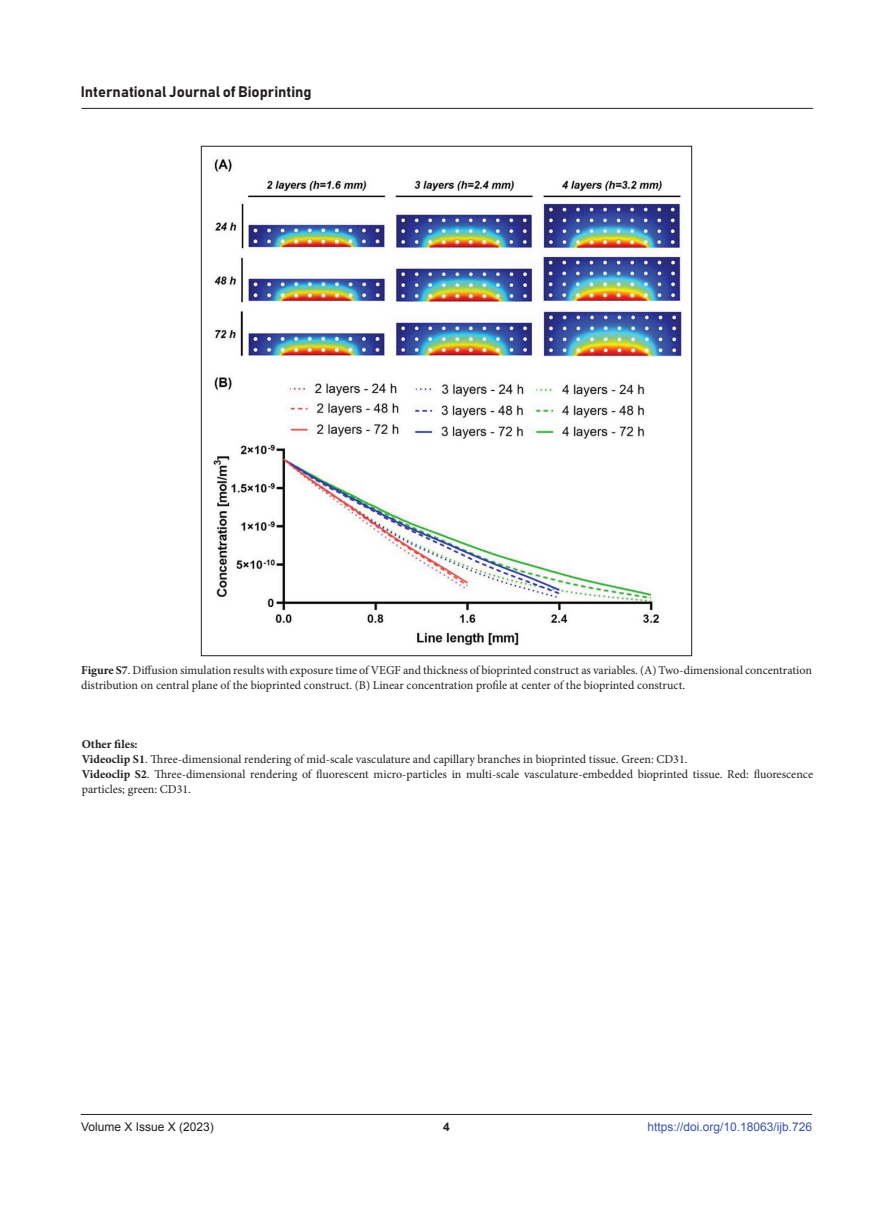
<style>
.page{position:relative;width:893px;height:1212px;background:#fff}
.page>*{position:absolute;margin:0;border:0;box-sizing:border-box;transform-origin:0 0}
.t1{font:15px "Bahnschrift";color:#231f20}
.figLends{font:12px/15px "Minion Pro";color:#231f20}
.t2{font:12px "Arial";color:#3a53a3}
.t3{font:12px "Arial";color:#231f20}
.figLends-2{font:700 12px "Minion Pro";color:#231f20}
.t4{font:700 12px "Arial";color:#231f20}
.s1{font-weight:700}
</style>
<div class="page">
<hr style="left:81px;top:1114px;width:731px;height:1px;background:#231f20">
<hr style="left:81px;top:108px;width:732px;height:1px;background:#231f20">
<img style="left:213px;top:158px;width:470px;height:488px">
<p class="t1" style="left:81px;top:83px;width:232px">International Journal of Bioprinting</p>
<p class="figLends" style="left:81px;top:662px;width:732px"><span class="s1">Figure S7</span>. Diffusion simulation results with exposure time of VEGF and thickness of bioprinted construct as variables. (A) Two-dimensional concentration distribution on central plane of the bioprinted construct. (B) Linear concentration profile at center of the bioprinted construct.</p>
<p class="figLends-2" style="left:82px;top:735px;width:57px">Other files:</p>
<p class="figLends" style="left:82px;top:751px;width:607px"><span class="s1">Videoclip S1</span>. Three-dimensional rendering of mid-scale vasculature and capillary branches in bioprinted tissue. Green: CD31.</p>
<p class="figLends" style="left:82px;top:766px;width:733px"><span class="s1">Videoclip S2</span>. Three-dimensional rendering of fluorescent micro-particles in multi-scale vasculature-embedded bioprinted tissue. Red: fluorescence particles; green: CD31.</p>
<p class="t3" style="left:81px;top:1119px;width:134px">Volume X Issue X (2023)</p>
<p class="t4" style="left:443px;top:1119px;width:8px">4</p>
<p class="t2" style="left:647px;top:1119px;width:166px">https://doi.org/10.18063/ijb.726</p>
</div>
